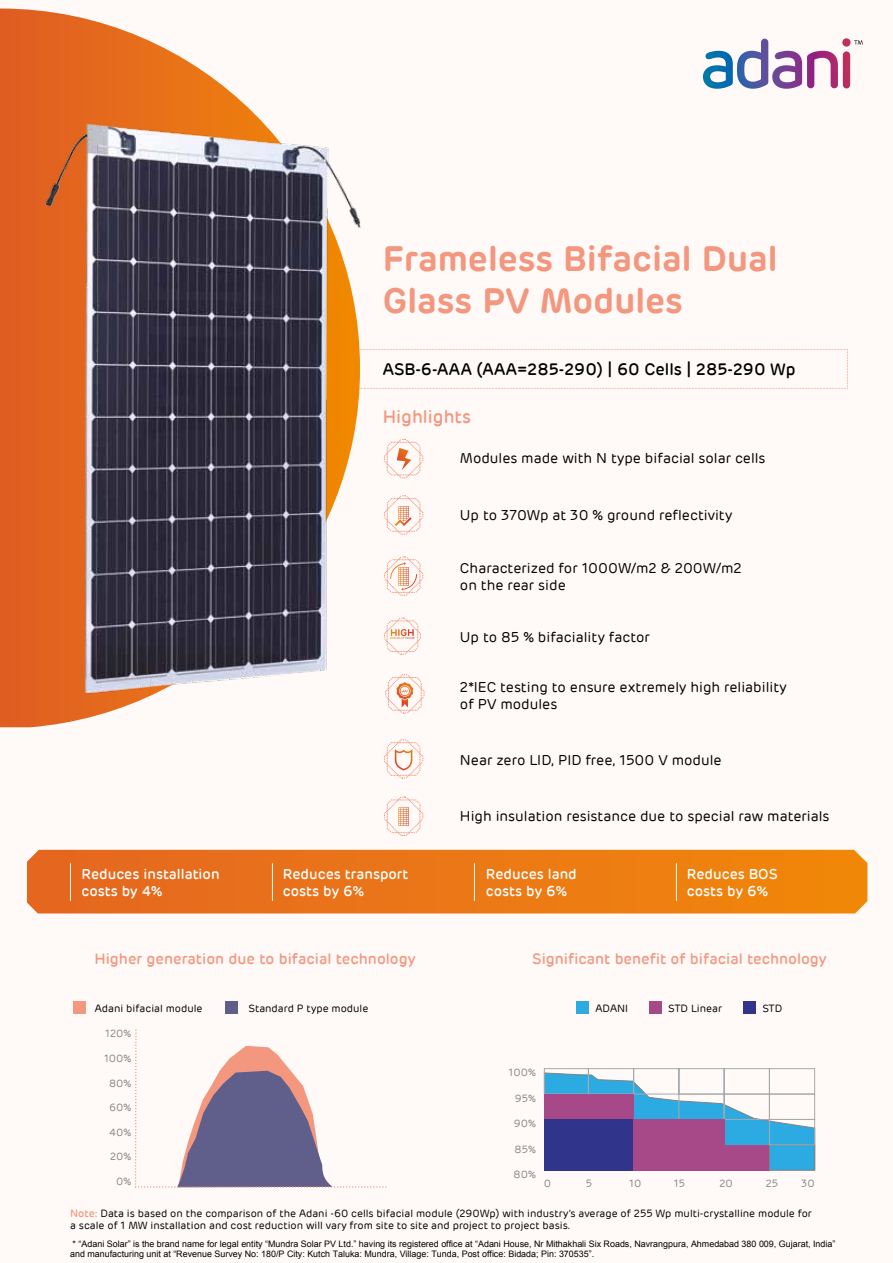
<style>
.page{position:relative;width:893px;height:1263px;background:#fffaf8}
.page>*{position:absolute;margin:0;border:0;box-sizing:border-box;transform-origin:0 0}
.t1{font:600 35.25px/42.3px "Adani";color:#f3977f}
.t2{font:500 18px "Adani";color:#f3977f}
.t3{font:500 16.5px "Adani";color:#000}
.t4{font:500 15px "Adani";color:#f3977f}
.t5{font:14.25px/17.1px "Adani";color:#000}
.t6{font:500 14.25px/17.1px "Adani";color:#fff}
.t7{font:10.5px/12.6px "Adani";color:#000}
.t8{font:10.5px "Adani";color:#878787}
.t9{font:9px/10.2px "Arial";color:#000}
.s1{font-weight:500;color:#f3977f}
</style>
<div class="page">
<svg style="left:703px;top:38px;width:160px;height:51px"></svg>
<svg style="left:27px;top:850px;width:840px;height:63px;background:#ea7716"></svg>
<svg style="left:372px;top:349px;width:476px;height:40px"></svg>
<svg style="left:0;top:9px;width:253px;height:718px"></svg>
<hr style="left:70px;top:863px;width:1px;height:38px;background:#fef6f2">
<hr style="left:474px;top:863px;width:1px;height:38px;background:#fef6f2">
<hr style="left:272px;top:863px;width:1px;height:38px;background:#fef6f2">
<hr style="left:676px;top:863px;width:1px;height:38px;background:#fef6f2">
<svg style="left:135px;top:1030px;width:252px;height:158px"></svg>
<div style="left:74px;top:1001px;width:12px;height:13px;background:#f3977f"></div>
<div style="left:225px;top:1001px;width:13px;height:13px;background:#605e8b"></div>
<div style="left:577px;top:1001px;width:12px;height:13px;background:#2babe2"></div>
<div style="left:649px;top:1001px;width:12px;height:13px;background:#a74888"></div>
<div style="left:743px;top:1001px;width:13px;height:13px;background:#31348b"></div>
<svg style="left:544px;top:1068px;width:272px;height:102px"></svg>
<div style="left:544px;top:1119px;width:44px;height:26px;background:#31348b"></div>
<div style="left:588px;top:1119px;width:46px;height:26px;background:#31348b"></div>
<div style="left:634px;top:1119px;width:45px;height:26px;background:#a74888"></div>
<div style="left:679px;top:1119px;width:45px;height:26px;background:#a74888"></div>
<div style="left:544px;top:1145px;width:44px;height:25px;background:#31348b"></div>
<div style="left:588px;top:1145px;width:46px;height:25px;background:#31348b"></div>
<div style="left:634px;top:1145px;width:45px;height:25px;background:#a74888"></div>
<div style="left:679px;top:1145px;width:45px;height:25px;background:#a74888"></div>
<div style="left:724px;top:1145px;width:45px;height:25px;background:#a74888"></div>
<div style="left:769px;top:1144px;width:46px;height:26px;background:#2babe2;border:1px solid #808184"></div>
<div style="left:769px;top:1119px;width:46px;height:26px;border:1px solid #a5a9ac"></div>
<img style="left:34px;top:112px;width:338px;height:602px">
<svg style="left:384px;top:439px;width:39px;height:39px"></svg>
<svg style="left:384px;top:495px;width:39px;height:40px"></svg>
<svg style="left:384px;top:556px;width:39px;height:40px"></svg>
<svg style="left:384px;top:796px;width:39px;height:40px"></svg>
<svg style="left:385px;top:674px;width:40px;height:40px"></svg>
<svg style="left:384px;top:739px;width:39px;height:40px"></svg>
<svg style="left:384px;top:618px;width:37px;height:37px"></svg>
<h1 class="t1" style="left:383px;top:237px;width:396px">Frameless Bifacial Dual<br>Glass PV Modules</h1>
<h3 class="t3" style="left:383px;top:359px;width:414px">ASB-6-AAA (AAA=285-290) | 60 Cells | 285-290 Wp</h3>
<h2 class="t2" style="left:383px;top:405px;width:90px">Highlights</h2>
<h3 class="t5" style="left:460px;top:450px;width:307px">Modules made with N type bifacial solar cells</h3>
<h3 class="t5" style="left:460px;top:507px;width:274px">Up to 370Wp at 30 % ground reflectivity</h3>
<h3 class="t5" style="left:460px;top:560px;width:283px">Characterized for 1000W/m2 &amp; 200W/m2 on the rear side</h3>
<h3 class="t5" style="left:460px;top:629px;width:191px">Up to 85 % bifaciality factor</h3>
<h3 class="t5" style="left:460px;top:678px;width:328px">2*IEC testing to ensure extremely high reliability of PV modules</h3>
<h3 class="t5" style="left:460px;top:751px;width:263px">Near zero LID, PID free, 1500 V module</h3>
<h3 class="t6" style="left:81px;top:865px;width:140px">Reduces installation costs by 4%</h3>
<h3 class="t6" style="left:283px;top:865px;width:127px">Reduces transport costs by 6%</h3>
<h3 class="t5" style="left:460px;top:808px;width:371px">High insulation resistance due to special raw materials</h3>
<h3 class="t6" style="left:486px;top:865px;width:93px">Reduces land costs by 6%</h3>
<h3 class="t6" style="left:687px;top:865px;width:92px">Reduces BOS costs by 6%</h3>
<h3 class="t4" style="left:94px;top:949px;width:323px">Higher generation due to bifacial technology</h3>
<h3 class="t4" style="left:532px;top:949px;width:296px">Significant benefit of bifacial technology</h3>
<p class="t7" style="left:95px;top:1002px;width:109px">Adani bifacial module</p>
<p class="t7" style="left:249px;top:1002px;width:121px">Standard P type module</p>
<p class="t7" style="left:595px;top:1002px;width:34px">ADANI</p>
<p class="t7" style="left:668px;top:1002px;width:55px">STD Linear</p>
<p class="t7" style="left:762px;top:1002px;width:22px">STD</p>
<p class="t8" style="left:105px;top:1027px;width:28px">120%</p>
<p class="t8" style="left:104px;top:1052px;width:29px">100%</p>
<p class="t8" style="left:109px;top:1076px;width:24px">80%</p>
<p class="t8" style="left:109px;top:1101px;width:24px">60%</p>
<p class="t8" style="left:109px;top:1126px;width:24px">40%</p>
<p class="t8" style="left:110px;top:1150px;width:23px">20%</p>
<p class="t8" style="left:116px;top:1175px;width:17px">0%</p>
<p class="t8" style="left:509px;top:1066px;width:29px">100%</p>
<p class="t8" style="left:515px;top:1092px;width:23px">95%</p>
<p class="t8" style="left:514px;top:1117px;width:24px">90%</p>
<p class="t8" style="left:515px;top:1143px;width:23px">85%</p>
<p class="t8" style="left:514px;top:1168px;width:24px">80%</p>
<p class="t8" style="left:544px;top:1177px;width:9px">0</p>
<p class="t8" style="left:586px;top:1177px;width:8px">5</p>
<p class="t8" style="left:629px;top:1177px;width:14px">10</p>
<p class="t8" style="left:674px;top:1177px;width:13px">15</p>
<p class="t8" style="left:719px;top:1177px;width:15px">20</p>
<p class="t8" style="left:766px;top:1177px;width:14px">25</p>
<p class="t8" style="left:801px;top:1177px;width:15px">30</p>
<p class="t7" style="left:70px;top:1207px;width:743px"><span class="s1">Note:</span> Data is based on the comparison of the Adani -60 cells bifacial module (290Wp) with industry’s average of 255 Wp multi-crystalline module for a scale of 1 MW installation and cost reduction will vary from site to site and project to project basis.</p>
<p class="t9" style="left:70px;top:1239px;width:767px">* “Adani Solar” is the brand name for legal entity “Mundra Solar PV Ltd.” having its registered office at “Adani House, Nr Mithakhali Six Roads, Navrangpura, Ahmedabad 380 009, Gujarat, India” and manufacturing unit at “Revenue Survey No: 180/P City: Kutch Taluka: Mundra, Village: Tunda, Post office: Bidada; Pin: 370535”.</p>
</div>
